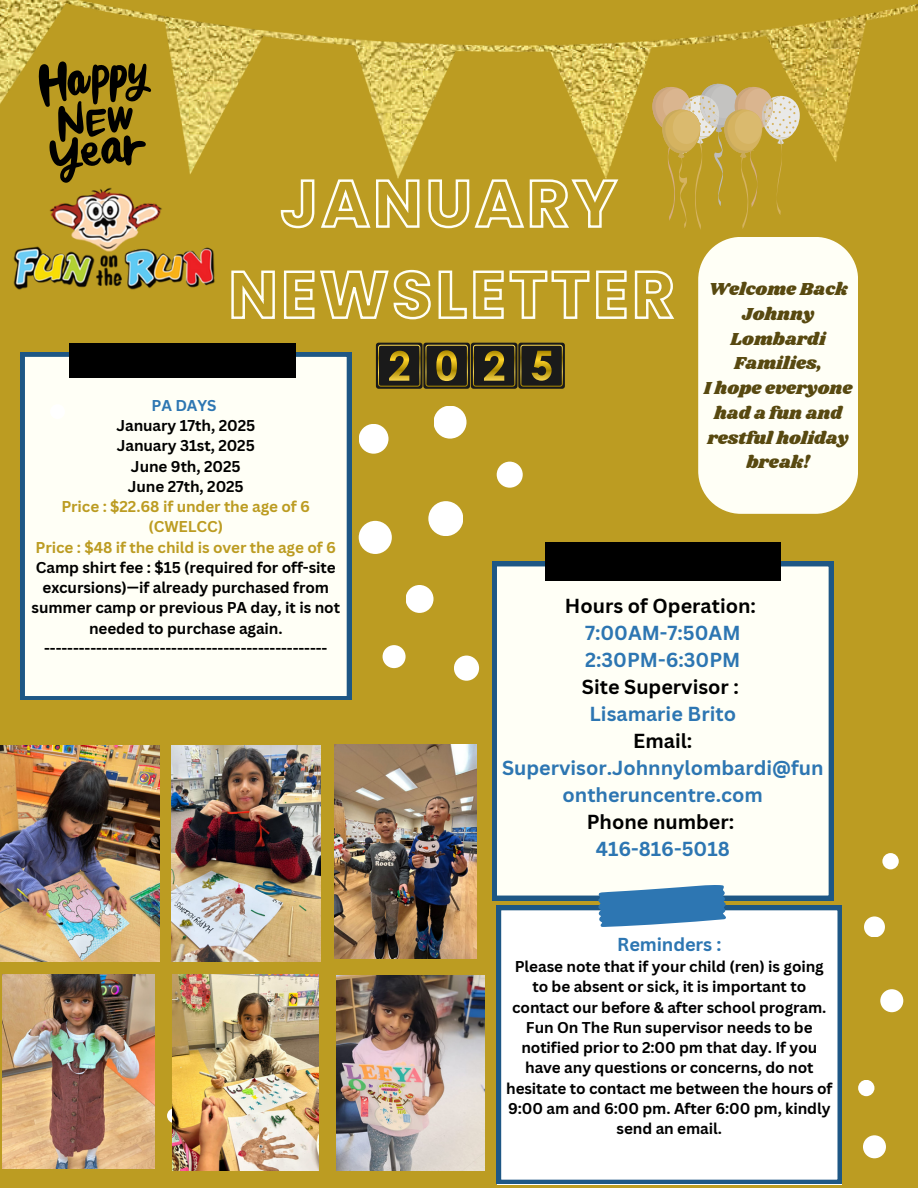
<style>
.page{position:relative;width:918px;height:1188px;background:#bc9c22}
.page>*{position:absolute;margin:0;border:0;box-sizing:border-box;transform-origin:0 0}
.t1{font:700 19.8px/27px "Canva Sans";color:#2d76b2;text-align:center}
.t2{font:700 18.3px "Canva Sans";letter-spacing:-.005em;color:#2d76b2}
.t3{font:18px/24.8px "Shrikhand";color:#584910;text-align:center}
.t4{font:700 15.3px/20.2px "Canva Sans";letter-spacing:-.005em;color:#000;text-align:center}
.t5{font:700 15.3px/20.2px "Canva Sans";letter-spacing:-.005em;color:#bc9c22;text-align:center}
.t6{font:700 15.3px "Canva Sans";letter-spacing:-.005em;color:#2d76b2}
.s1{color:#000}
</style>
<div class="page">
<div style="left:20px;top:352px;width:331px;height:348px;background:#fffff6"></div>
<div style="left:492px;top:562px;width:341px;height:338px;background:#fffff6"></div>
<div style="left:545px;top:543px;width:236px;height:38px;background:#000"></div>
<svg style="left:497px;top:906px;width:345px;height:278px;background:#ecf1f5"></svg>
<svg style="left:598px;top:885px;width:128px;height:42px;background:#528ebe"></svg>
<svg style="left:167px;top:1108px;width:15px;height:15px"></svg>
<div style="left:880px;top:989px;width:23px;height:23px;background:#fff;border-radius:50%"></div>
<div style="left:785px;top:1124px;width:15px;height:15px;background:#fff;border-radius:50%"></div>
<div style="left:359px;top:521px;width:33px;height:33px;background:#fff;border-radius:50%"></div>
<div style="left:454px;top:656px;width:25px;height:25px;background:#fff;border-radius:50%"></div>
<div style="left:406px;top:585px;width:28px;height:28px;background:#fff;border-radius:50%"></div>
<div style="left:383px;top:645px;width:23px;height:23px;background:#fff;border-radius:50%"></div>
<div style="left:497px;top:462px;width:26px;height:26px;background:#fff;border-radius:50%"></div>
<div style="left:882px;top:853px;width:17px;height:16px;background:#fff;border-radius:50%"></div>
<div style="left:864px;top:916px;width:21px;height:21px;background:#fff;border-radius:50%"></div>
<div style="left:50px;top:404px;width:15px;height:15px;background:#fff;border-radius:50%"></div>
<div style="left:743px;top:1139px;width:15px;height:15px;background:#fff;border-radius:50%"></div>
<div style="left:515px;top:1124px;width:15px;height:15px;background:#fff;border-radius:50%"></div>
<div style="left:565px;top:1147px;width:15px;height:15px;background:#fff;border-radius:50%"></div>
<div style="left:863px;top:1135px;width:23px;height:23px;background:#fff;border-radius:50%"></div>
<div style="left:858px;top:1080px;width:16px;height:16px;background:#fff;border-radius:50%"></div>
<div style="left:434px;top:406px;width:33px;height:33px;background:#fff;border-radius:50%"></div>
<div style="left:359px;top:424px;width:30px;height:30px;background:#fff;border-radius:50%"></div>
<div style="left:428px;top:501px;width:35px;height:35px;background:#fff;border-radius:50%"></div>
<img style="left:13px;top:187px;width:202px;height:103px">
<img style="left:171px;top:745px;width:149px;height:216px">
<img style="left:0;top:745px;width:160px;height:216px">
<img style="left:334px;top:745px;width:143px;height:214px">
<img style="left:173px;top:975px;width:146px;height:195px">
<img style="left:337px;top:975px;width:147px;height:195px">
<img style="left:3px;top:975px;width:152px;height:193px">
<img style="left:0;top:0;width:918px;height:177px">
<svg style="left:652px;top:84px;width:148px;height:146px"></svg>
<svg style="left:376px;top:343px;width:189px;height:46px;background:#473e1b"></svg>
<svg style="left:39px;top:61px;width:112px;height:122px"></svg>
<div style="left:698px;top:237px;width:160px;height:277px;background:#fffff6"></div>
<svg style="left:280px;top:177px;width:339px;height:52px"></svg>
<svg style="left:231px;top:269px;width:444px;height:51px"></svg>
<div style="left:69px;top:343px;width:226px;height:34px;background:#000"></div>
<p class="t6" style="left:152px;top:395px;width:66px">PA DAYS</p>
<p class="t4" style="left:116px;top:415px;width:140px">January 17th, 2025</p>
<p class="t4" style="left:117px;top:435px;width:140px">January 31st, 2025</p>
<h1 class="t4" style="left:131px;top:456px;width:111px">June 9th, 2025</h1>
<p class="t4" style="left:128px;top:476px;width:117px">June 27th, 2025</p>
<h3 class="t5" style="left:61px;top:496px;width:250px">Price : $22.68 if under the age of 6 (CWELCC)</h3>
<p class="t5" style="left:36px;top:537px;width:302px">Price : $48 if the child is over the age of 6</p>
<p class="t4" style="left:32px;top:557px;width:310px">Camp shirt fee : $15 (required for off-site excursions)—if already purchased from summer camp or previous PA day, it is not needed to purchase again.</p>
<p class="t4" style="left:44px;top:638px;width:285px">-------------------------------------------------</p>
<p class="t3" style="left:704px;top:278px;width:150px">Welcome Back<br>Johnny<br>Lombardi<br>Families,<br>I hope everyone had a fun and restful holiday break!</p>
<p class="t1" style="left:502px;top:592px;width:323px"><span class="s1">Hours of Operation:<br></span>7:00AM-7:50AM<br>2:30PM-6:30PM<br><span class="s1">Site Supervisor :<br></span>Lisamarie Brito<br><span class="s1">Email:<br></span>Supervisor.Johnnylombardi@fun ontheruncentre.com<br><span class="s1">Phone number:<br></span>416-816-5018</p>
<p class="t2" style="left:617px;top:931px;width:106px">Reminders :</p>
<p class="t4" style="left:506px;top:956px;width:328px">Please note that if your child (ren) is going to be absent or sick, it is important to contact our before &amp; after school program.<br>Fun On The Run supervisor needs to be notified prior to 2:00 pm that day. If you have any questions or concerns, do not hesitate to contact me between the hours of 9:00 am and 6:00 pm. After 6:00 pm, kindly send an email.</p>
</div>
